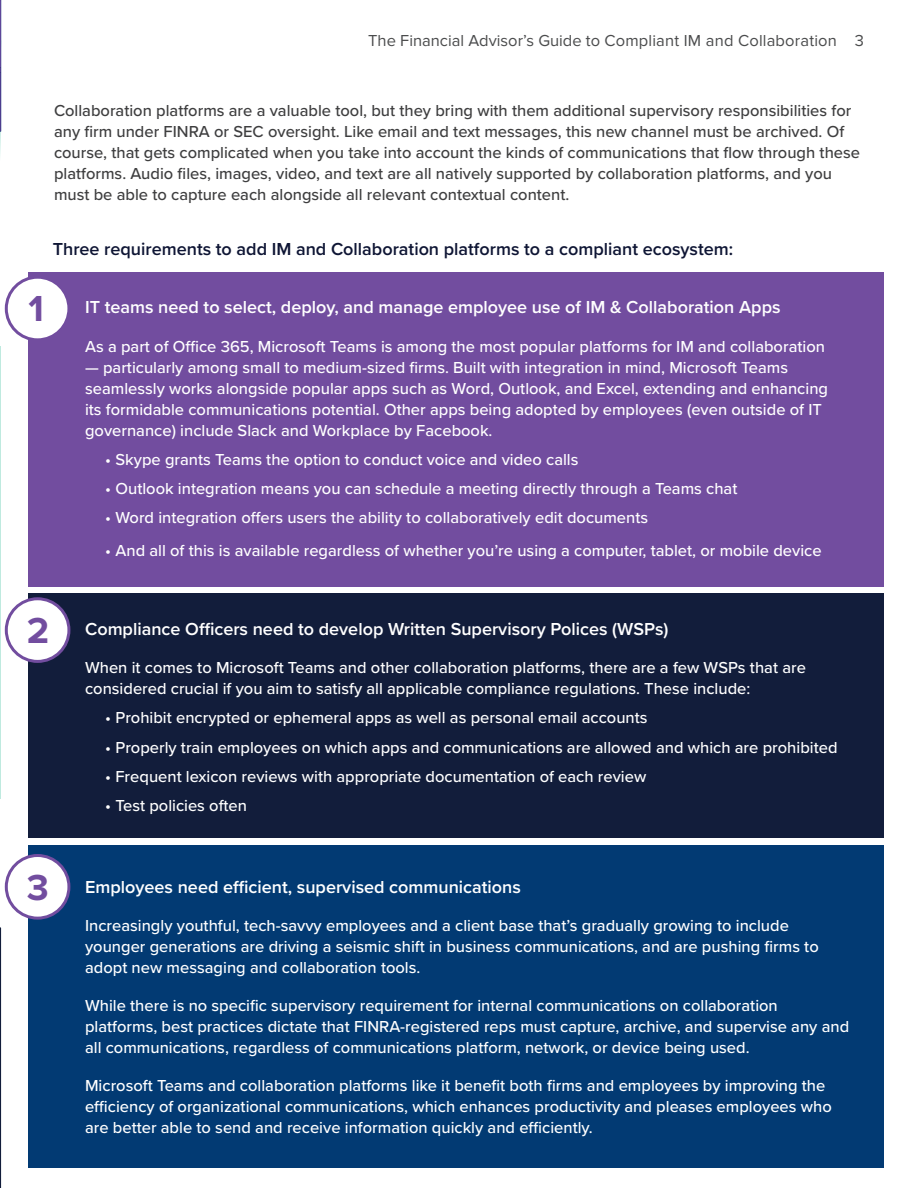
<style>
.page{position:relative;width:918px;height:1188px;background:#fff}
.page>*{position:absolute;margin:0;border:0;box-sizing:border-box;transform-origin:0 0}
.t1{font:700 37.5px "Proxima Nova";color:#724d9f}
.t2{font:600 18px "Proxima Nova";color:#fff}
.t3{font:600 18px "Proxima Nova";color:#0e1534}
.t4{font:500 16.5px/21px "Proxima Nova";color:#fff}
.t5{font:500 16.5px/21px "Proxima Nova";color:#3e3e3f}
.t6{font:16.5px "Proxima Nova";letter-spacing:.01em;color:#4b4c4d}
.s1{font-weight:700;font-size:37.5px;color:#724d9f}
</style>
<div class="page">
<div style="left:28px;top:845px;width:855px;height:323px;background:#023a73"></div>
<div style="left:28px;top:594px;width:855px;height:244px;background:#121d3b"></div>
<div style="left:28px;top:273px;width:855px;height:314px;background:#724d9f"></div>
<hr style="left:0;top:346px;width:1px;height:452px;background:#33bc9a">
<svg style="left:0;top:0;width:1px;height:156px"></svg>
<svg style="left:0;top:927px;width:1px;height:261px"></svg>
<div style="left:6px;top:277px;width:63px;height:63px;background:#fff;border-radius:50%"></div>
<div style="left:5px;top:276px;width:65px;height:65px;border:3px solid #724d9f;border-radius:50%"></div>
<div style="left:6px;top:599px;width:63px;height:62px;background:#fff;border-radius:50%"></div>
<div style="left:5px;top:597px;width:65px;height:66px;border:3px solid #724d9f;border-radius:50%"></div>
<div style="left:6px;top:855px;width:63px;height:63px;background:#fff;border-radius:50%"></div>
<div style="left:5px;top:854px;width:65px;height:66px;border:3px solid #724d9f;border-radius:50%"></div>
<p class="t6" style="left:368px;top:31px;width:497px">The Financial Advisor’s Guide to Compliant IM and Collaboration 3</p>
<p class="t5" style="left:54px;top:99px;width:808px">Collaboration platforms are a valuable tool, but they bring with them additional supervisory responsibilities for any firm under FINRA or SEC oversight. Like email and text messages, this new channel must be archived. Of course, that gets complicated when you take into account the kinds of communications that flow through these platforms. Audio files, images, video, and text are all natively supported by collaboration platforms, and you must be able to capture each alongside all relevant contextual content.</p>
<p class="t3" style="left:53px;top:236px;width:682px">Three requirements to add IM and Collaboration platforms to a compliant ecosystem:</p>
<h1 class="t1" style="left:28px;top:287px;width:17px">1</h1>
<p class="t2" style="left:85px;top:294px;width:697px">IT teams need to select, deploy, and manage employee use of IM &amp; Collaboration Apps</p>
<p class="t4" style="left:85px;top:335px;width:741px">As a part of Office 365, Microsoft Teams is among the most popular platforms for IM and collaboration</p>
<p class="t4" style="left:85px;top:356px;width:745px">— particularly among small to medium-sized firms. Built with integration in mind, Microsoft Teams seamlessly works alongside popular apps such as Word, Outlook, and Excel, extending and enhancing its formidable communications potential. Other apps being adopted by employees (even outside of IT governance) include Slack and Workplace by Facebook.</p>
<p class="t4" style="left:105px;top:448px;width:475px">• Skype grants Teams the option to conduct voice and video calls</p>
<p class="t4" style="left:105px;top:478px;width:634px">• Outlook integration means you can schedule a meeting directly through a Teams chat</p>
<p class="t4" style="left:105px;top:507px;width:544px">• Word integration offers users the ability to collaboratively edit documents</p>
<p class="t4" style="left:105px;top:539px;width:718px">• And all of this is available regardless of whether you’re using a computer, tablet, or mobile device</p>
<p class="t2" style="left:27px;top:615px;width:643px"><span class="s1">2</span> Compliance Officers need to develop Written Supervisory Polices (WSPs)</p>
<p class="t4" style="left:85px;top:656px;width:722px">When it comes to Microsoft Teams and other collaboration platforms, there are a few WSPs that are considered crucial if you aim to satisfy all applicable compliance regulations. These include:</p>
<p class="t4" style="left:105px;top:707px;width:544px">• Prohibit encrypted or ephemeral apps as well as personal email accounts</p>
<p class="t4" style="left:105px;top:736px;width:734px">• Properly train employees on which apps and communications are allowed and which are prohibited</p>
<p class="t4" style="left:105px;top:765px;width:543px">• Frequent lexicon reviews with appropriate documentation of each review</p>
<p class="t4" style="left:105px;top:795px;width:143px">• Test policies often</p>
<h1 class="t1" style="left:27px;top:865px;width:24px">3</h1>
<p class="t2" style="left:85px;top:873px;width:437px">Employees need efficient, supervised communications</p>
<p class="t4" style="left:85px;top:914px;width:735px">Increasingly youthful, tech-savvy employees and a client base that’s gradually growing to include younger generations are driving a seismic shift in business communications, and are pushing firms to adopt new messaging and collaboration tools.</p>
<p class="t4" style="left:85px;top:994px;width:766px">While there is no specific supervisory requirement for internal communications on collaboration platforms, best practices dictate that FINRA-registered reps must capture, archive, and supervise any and all communications, regardless of communications platform, network, or device being used.</p>
<p class="t4" style="left:85px;top:1075px;width:748px">Microsoft Teams and collaboration platforms like it benefit both firms and employees by improving the efficiency of organizational communications, which enhances productivity and pleases employees who are better able to send and receive information quickly and efficiently.</p>
</div>
